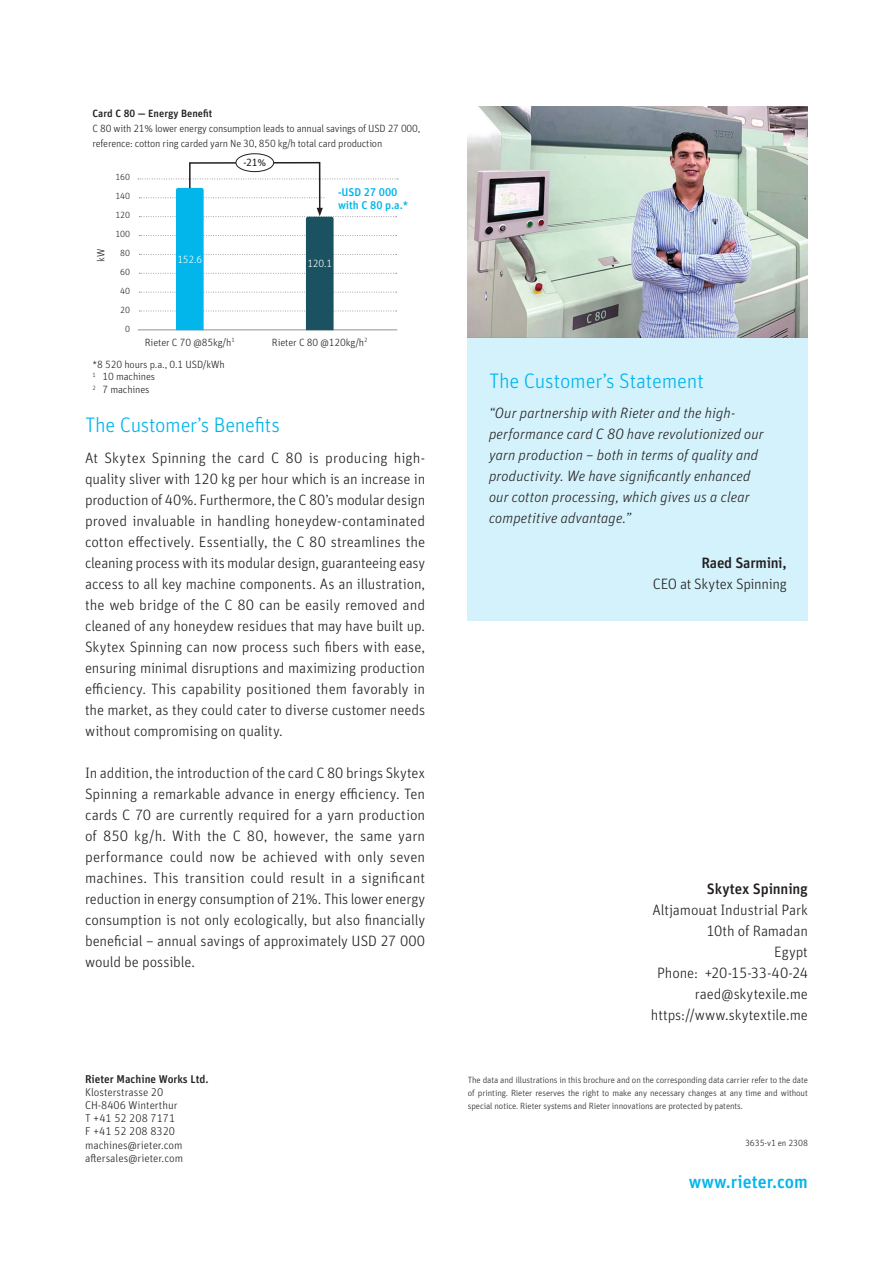
<style>
.page{position:relative;width:893px;height:1263px;background:#fff}
.page>*{position:absolute;margin:0;border:0;box-sizing:border-box;transform-origin:0 0}
.statement_-_header{font:300 21px "Unit Pro";letter-spacing:-.01em;color:#02b5eb}
.Header_-_blue{font:300 21px "Unit Pro";letter-spacing:-.015em;color:#02b5eb}
.t1{font:500 18px "Unit Pro";color:#02b5eb}
.customer_address{font:300 15px/21px "Unit Pro";letter-spacing:-.01em;color:#231f20;text-align:justify}
.statement_-_address{font:italic 300 15px/21px "Unit Pro";letter-spacing:.005em;color:#231f20}
.statement_-_text{font:300 15px/21px "Unit Pro";letter-spacing:-.025em;color:#231f20;text-align:right}
.t2{font:300 11.25px/13.2px "Unit Pro";color:#231f20}
.t3{font:500 11.25px "Unit Pro";color:#231f20}
._08_Table___Graph{font:500 11.25px/12.8px "Unit Pro";letter-spacing:-.005em;color:#02b5eb}
.Subheader{font:300 10.5px "Unit Pro";letter-spacing:-.02em;color:#231f20}
.captions{font:300 10.5px "Unit Pro";letter-spacing:-.01em;color:#231f20}
.Main_header{font:500 10.5px "Unit Pro";color:#231f20}
.X_axis_caption{font:300 10.5px "Unit Pro";letter-spacing:-.02em;color:#fff}
.X_axis_caption-2{font:10.5px "Unit Pro";color:#231f20}
.X_axis_caption-3{font:300 10.5px "Unit Pro";color:#231f20}
.Legal_text{font:300 9px/13.2px "Unit Pro";letter-spacing:-.01em;color:#231f20;text-align:justify}
.Y_axis_values{font:300 9px "Unit Pro";letter-spacing:-.01em;color:#231f20}
.print_code{font:300 9px "Unit Pro";letter-spacing:-.01em;color:#231f20}
.s1{font-weight:500}
</style>
<div class="page">
<img style="left:468px;top:106px;width:340px;height:231px">
<div style="left:468px;top:337px;width:340px;height:284px;background:#d4f2fb"></div>
<svg style="left:138px;top:161px;width:260px;height:169px"></svg>
<div style="left:236px;top:154px;width:38px;height:18px;background:#fff;border-radius:50%"></div>
<div style="left:236px;top:153px;width:38px;height:19px;border:1px solid #231f20;border-radius:50%"></div>
<div style="left:325px;top:184px;width:86px;height:28px;background:#fff"></div>
<p class="Main_header" style="left:92px;top:105px;width:121px">Card C 80 — Energy Benefit</p>
<p class="Subheader" style="left:92px;top:121px;width:329px">C 80 with 21% lower energy consumption leads to annual savings of USD 27 000,</p>
<p class="Subheader" style="left:92px;top:136px;width:291px">reference: cotton ring carded yarn Ne 30, 850 kg/h total card production</p>
<p class="Y_axis_values" style="left:115px;top:171px;width:16px">160</p>
<p class="Y_axis_values" style="left:115px;top:190px;width:16px">140</p>
<p class="Y_axis_values" style="left:115px;top:209px;width:16px">120</p>
<p class="Y_axis_values" style="left:115px;top:228px;width:16px">100</p>
<p class="Y_axis_values" style="left:120px;top:247px;width:11px">80</p>
<p class="Y_axis_values" style="left:120px;top:266px;width:11px">60</p>
<p class="Y_axis_values" style="left:120px;top:285px;width:11px">40</p>
<p class="Y_axis_values" style="left:120px;top:304px;width:11px">20</p>
<p class="Y_axis_values" style="left:125px;top:323px;width:6px">0</p>
<p class="X_axis_caption-3" style="left:93px;top:262px;width:14px;rotate:-90deg">kW</p>
<p class="X_axis_caption" style="left:177px;top:252px;width:26px">152.6</p>
<p class="captions" style="left:145px;top:335px;width:91px">Rieter C 70 @85kg/h<sup>1</sup></p>
<p class="captions" style="left:92px;top:357px;width:134px">*8 520 hours p.a., 0.1 USD/kWh</p>
<p class="captions" style="left:92px;top:370px;width:64px"><sup>1</sup> 10 machines</p>
<p class="captions" style="left:92px;top:382px;width:59px"><sup>2</sup> 7 machines</p>
<p class="X_axis_caption-2" style="left:243px;top:155px;width:24px">-21%</p>
<p class="_08_Table___Graph" style="left:338px;top:185px;width:72px">-USD 27 000 with C 80 p.a.*</p>
<p class="X_axis_caption" style="left:307px;top:256px;width:26px">120.1</p>
<p class="captions" style="left:272px;top:335px;width:97px">Rieter C 80 @120kg/h<sup>2</sup></p>
<p class="Header_-_blue" style="left:85px;top:410px;width:196px">The Customer’s Benefits</p>
<p class="customer_address" style="left:85px;top:447px;width:342px">At Skytex Spinning the card C 80 is producing high&shy;quality sliver with 120 kg per hour which is an increase in production of 40%. Furthermore, the C 80’s modular design proved invaluable in handling honeydew-contaminated cotton effectively. Essentially, the C 80 streamlines the cleaning process with its modular design, guaranteeing easy access to all key machine components. As an illustration, the web bridge of the C 80 can be easily removed and cleaned of any honeydew residues that may have built up.<br>Skytex Spinning can now process such fibers with ease, ensuring minimal disruptions and maximizing production efficiency. This capability positioned them favorably in the market, as they could cater to diverse customer needs without compromising on quality.</p>
<p class="customer_address" style="left:85px;top:762px;width:342px">In addition, the introduction of the card C 80 brings Skytex Spinning a remarkable advance in energy efficiency. Ten cards C 70 are currently required for a yarn production of 850 kg/h. With the C 80, however, the same yarn performance could now be achieved with only seven machines. This transition could result in a significant reduction in energy consumption of 21%. This lower energy consumption is not only ecologically, but also financially beneficial – annual savings of approximately USD 27 000 would be possible.</p>
<p class="t3" style="left:85px;top:1070px;width:125px">Rieter Machine Works Ltd.</p>
<p class="t2" style="left:85px;top:1085px;width:100px">Klosterstrasse 20<br>CH-8406 Winterthur<br>T +41 52 208 7171<br>F +41 52 208 8320 machines@rieter.com aftersales@rieter.com</p>
<p class="statement_-_header" style="left:489px;top:366px;width:216px">The Customer’s Statement</p>
<p class="statement_-_address" style="left:489px;top:401px;width:276px">“Our partnership with Rieter and the high&shy;performance card C 80 have revolutionized our yarn production – both in terms of quality and productivity. We have significantly enhanced our cotton processing, which gives us a clear competitive advantage.”</p>
<p class="statement_-_text" style="left:653px;top:552px;width:135px"><span class="s1">Raed Sarmini,<br></span>CEO at Skytex Spinning</p>
<p class="customer_address" style="left:653px;top:877px;width:157px;text-align:right"><span class="s1">Skytex Spinning<br></span>Altjamouat Industrial Park</p>
<p class="customer_address" style="left:706px;top:919px;width:103px">10th of Ramadan</p>
<p class="customer_address" style="left:774px;top:940px;width:35px">Egypt</p>
<p class="customer_address" style="left:657px;top:961px;width:152px">Phone: +20-15-33-40-24</p>
<p class="customer_address" style="left:695px;top:982px;width:115px">raed@skytexile.me</p>
<p class="customer_address" style="left:651px;top:1003px;width:158px">https://www.skytextile.me</p>
<p class="Legal_text" style="left:468px;top:1073px;width:342px">The data and illustrations in this brochure and on the corresponding data carrier refer to the date of printing. Rieter reserves the right to make any necessary changes at any time and without special notice. Rieter systems and Rieter innovations are protected by patents.</p>
<p class="print_code" style="left:745px;top:1136px;width:64px">3635-v1 en 2308</p>
<p class="t1" style="left:689px;top:1168px;width:121px">www.rieter.com</p>
</div>
